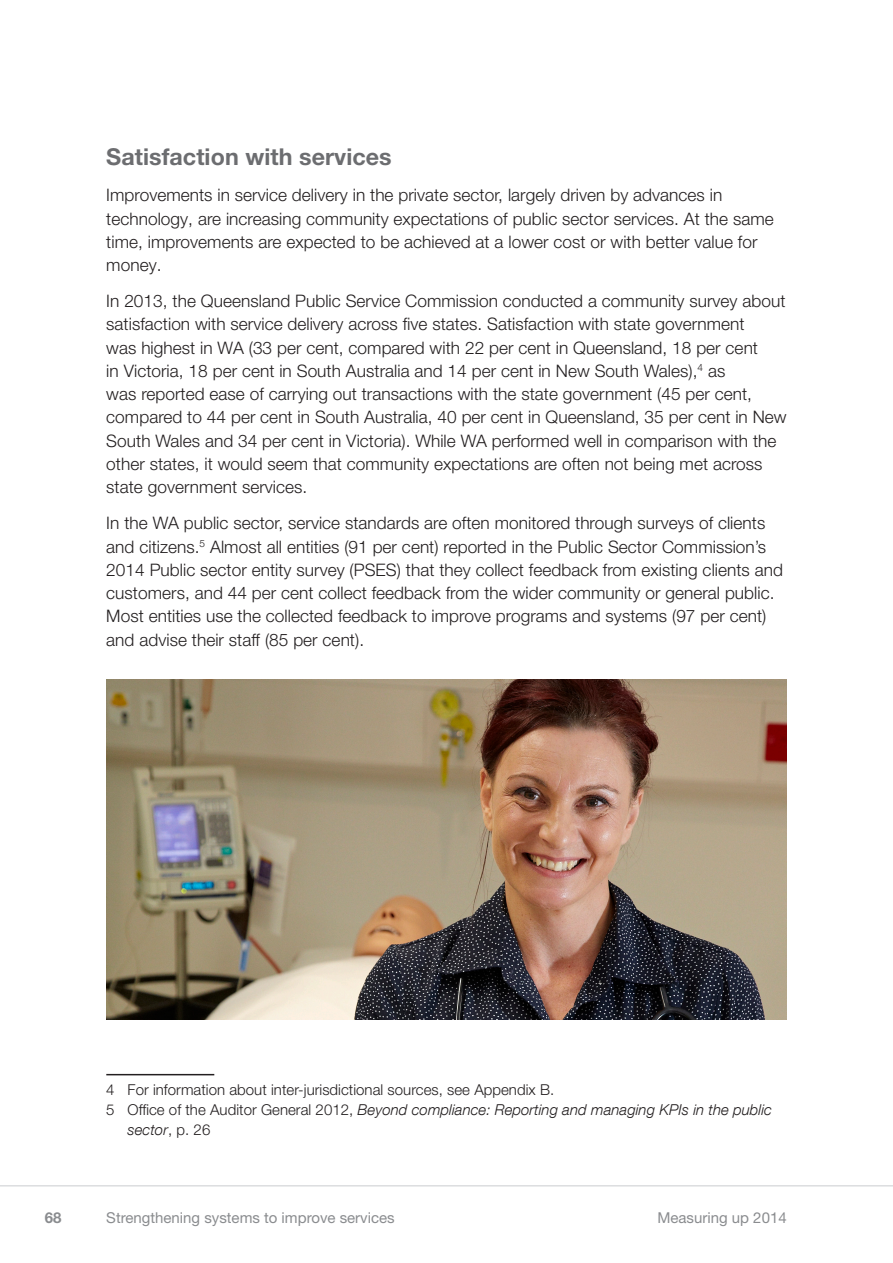
<style>
.page{position:relative;width:893px;height:1263px;background:#fff}
.page>*{position:absolute;margin:0;border:0;box-sizing:border-box;transform-origin:0 0}
.PSC_Heading_2{font:700 23.25px "Helvetica Neue LT Pro";letter-spacing:.005em;color:#6c6d70}
.PSC_Body{font:300 17.25px/23.2px "Helvetica Neue LT Pro";letter-spacing:.005em;color:#231f20}
.Footnotes{font:italic 300 15px/20.2px "Helvetica Neue LT Com";letter-spacing:.005em;color:#231f20}
.Footnotes-2{font:300 15px "Helvetica Neue LT Pro";letter-spacing:.005em;color:#231f20}
.t1{font:15px "Helvetica Neue LT Pro";color:#8a8c8f}
.t2{font:700 15px "Helvetica Neue LT Pro";color:#8a8c8f}
.s1{font-family:"Helvetica Neue LT Pro";font-style:normal}
</style>
<div class="page">
<hr style="left:0;top:1185px;width:893px;height:1px;background:#dcdddf">
<hr style="left:106px;top:1074px;width:108px;height:1px;background:#231f20">
<img style="left:106px;top:679px;width:681px;height:340px">
<h2 class="PSC_Heading_2" style="left:106px;top:142px;width:287px">Satisfaction with services</h2>
<p class="PSC_Body" style="left:106px;top:183px;width:669px">Improvements in service delivery in the private sector, largely driven by advances in technology, are increasing community expectations of public sector services. At the same time, improvements are expected to be achieved at a lower cost or with better value for money.</p>
<p class="PSC_Body" style="left:106px;top:289px;width:682px">In 2013, the Queensland Public Service Commission conducted a community survey about satisfaction with service delivery across five states. Satisfaction with state government<br>was highest in WA (33 per cent, compared with 22 per cent in Queensland, 18 per cent<br>in Victoria, 18 per cent in South Australia and 14 per cent in New South Wales),<sup>4</sup> as<br>was reported ease of carrying out transactions with the state government (45 per cent, compared to 44 per cent in South Australia, 40 per cent in Queensland, 35 per cent in New South Wales and 34 per cent in Victoria). While WA performed well in comparison with the other states, it would seem that community expectations are often not being met across state government services.</p>
<p class="PSC_Body" style="left:106px;top:511px;width:678px">In the WA public sector, service standards are often monitored through surveys of clients and citizens.<sup>5</sup> Almost all entities (91 per cent) reported in the Public Sector Commission’s 2014 Public sector entity survey (PSES) that they collect feedback from existing clients and customers, and 44 per cent collect feedback from the wider community or general public.<br>Most entities use the collected feedback to improve programs and systems (97 per cent) and advise their staff (85 per cent).</p>
<p class="Footnotes-2" style="left:106px;top:1080px;width:449px">4 For information about inter-jurisdictional sources, see Appendix B.</p>
<p class="Footnotes" style="left:128px;top:1099px;width:646px;text-indent:-21px"><span class="s1">5 Office of the Auditor General 2012,</span> Beyond compliance: Reporting and managing KPIs in the public sector<span class="s1">, p. 26</span></p>
<p class="t2" style="left:45px;top:1208px;width:18px">68</p>
<p class="t1" style="left:106px;top:1208px;width:290px">Strengthening systems to improve services</p>
<p class="t1" style="left:657px;top:1208px;width:131px">Measuring up 2014</p>
</div>
